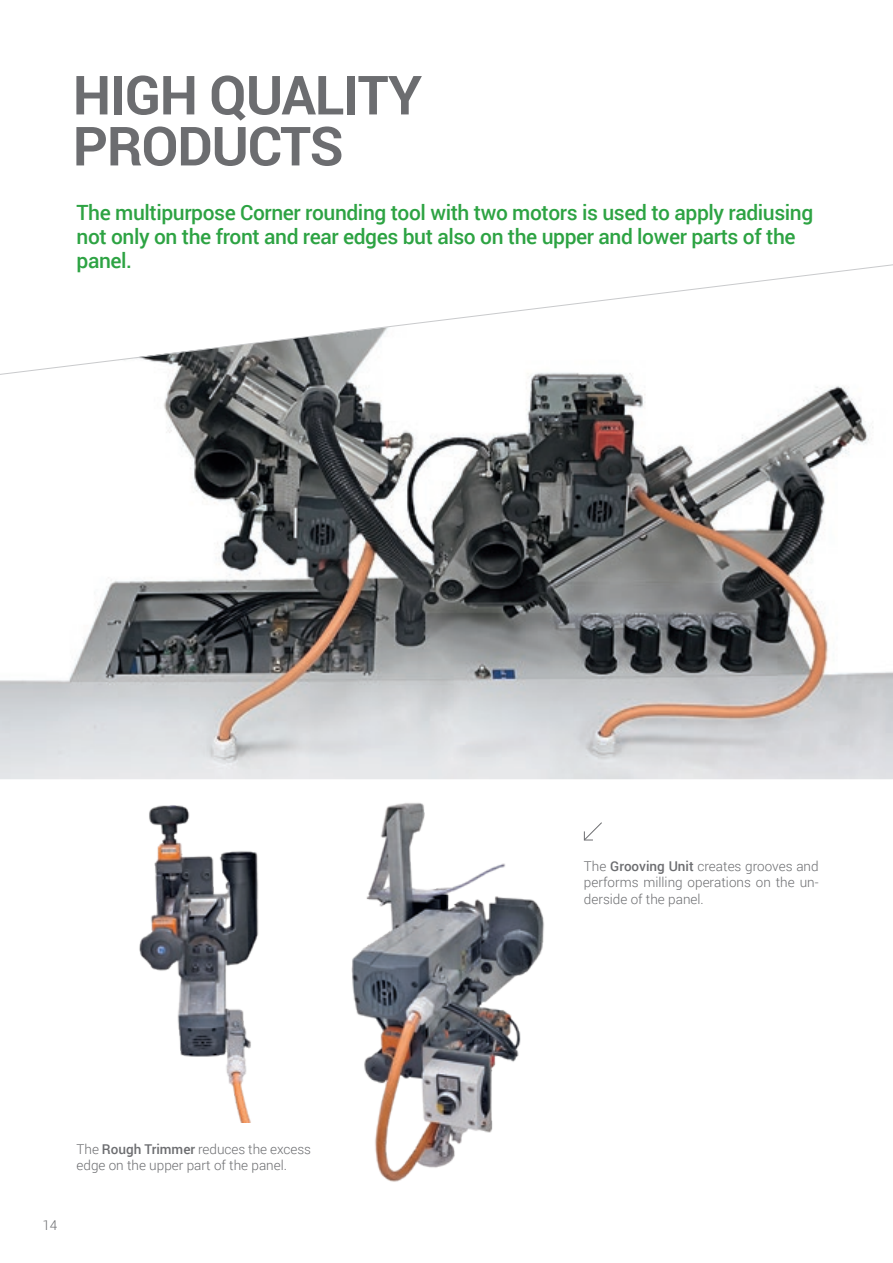
<style>
.page{position:relative;width:893px;height:1263px;background:#fff}
.page>*{position:absolute;margin:0;border:0;box-sizing:border-box;transform-origin:0 0}
._1_TITOLO_GRIGIO{font:700 54px/51px "Roboto";letter-spacing:-.02em;color:#6c6d70}
.t1{font:500 21px/24px "Roboto";letter-spacing:-.02em;color:#2da343}
.t2{font:300 13.5px/16.2px "Roboto";color:#6c6d70}
.s1{font-weight:500}
</style>
<div class="page">
<img style="left:0;top:378px;width:893px;height:401px">
<img style="left:139px;top:805px;width:120px;height:317px">
<img style="left:351px;top:802px;width:193px;height:380px">
<svg style="left:0;top:264px;width:893px;height:114px"></svg>
<svg style="left:583px;top:822px;width:19px;height:19px"></svg>
<p class="_1_TITOLO_GRIGIO" style="left:73px;top:68px;width:351px">HIGH QUALITY<br>PRODUCTS</p>
<p class="t1" style="left:77px;top:200px;width:738px">The multipurpose Corner rounding tool with two motors is used to apply radiusing not only on the front and rear edges but also on the upper and lower parts of the panel.</p>
<p class="t2" style="left:42px;top:1216px;width:16px">14</p>
<p class="t2" style="left:77px;top:1141px;width:236px">The <span class="s1">Rough Trimmer</span> reduces the excess edge on the upper part of the panel.</p>
<p class="t2" style="left:584px;top:858px;width:236px;text-align:justify">The <span class="s1">Grooving Unit</span> creates grooves and performs milling operations on the un&shy;derside of the panel.</p>
</div>
